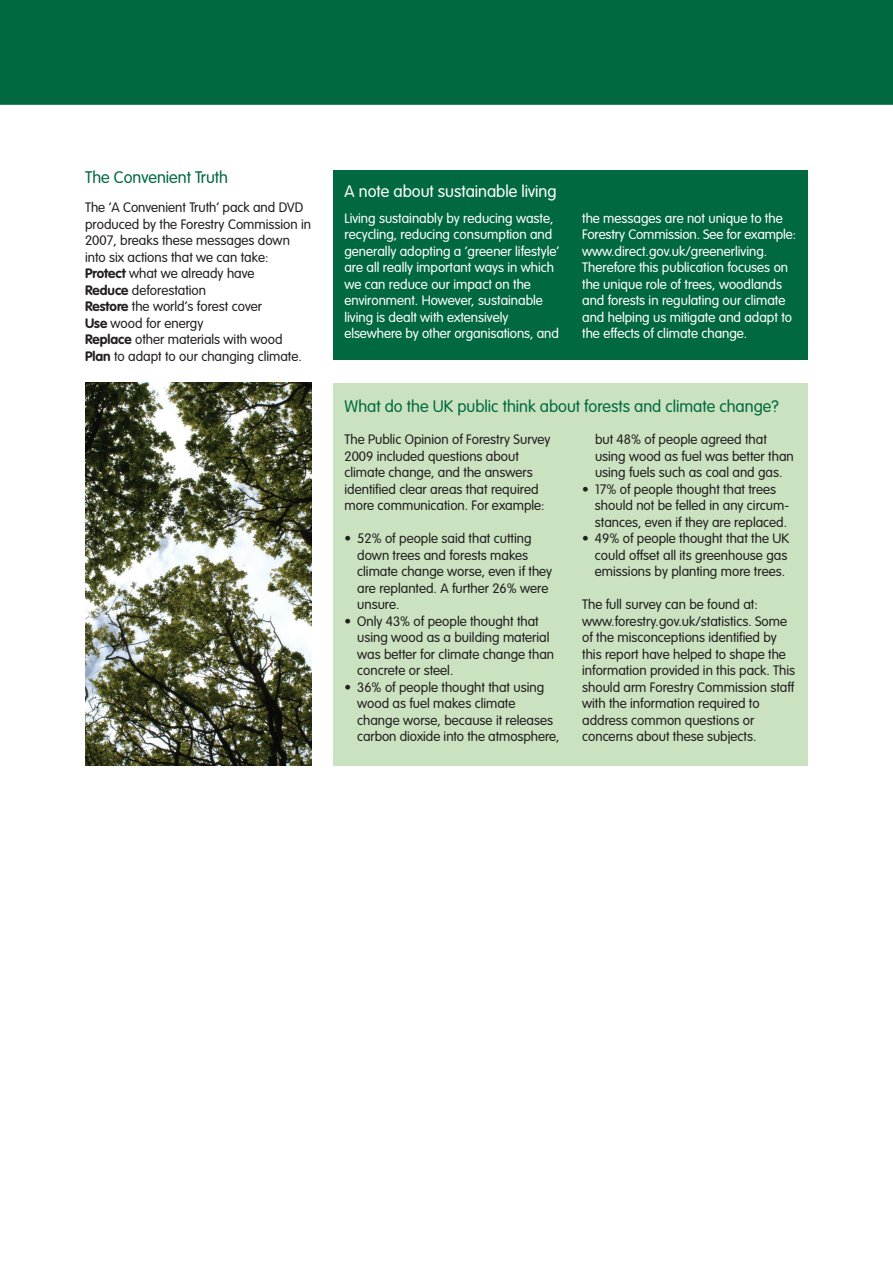
<style>
.page{position:relative;width:893px;height:1263px;background:#fff}
.page>*{position:absolute;margin:0;border:0;box-sizing:border-box;transform-origin:0 0}
.t1{font:300 16.5px "VAG Rounded";color:#00693f}
.t2{font:300 16.5px "VAG Rounded";color:#fff}
.t3{font:300 13.5px/16.5px "VAG Rounded";color:#231f20}
.t4{font:300 13.5px/16.5px "VAG Rounded";color:#fff}
.s1{font-weight:700}
</style>
<div class="page">
<div style="left:0;top:0;width:893px;height:106px;background:#00693f"></div>
<hr style="left:0;top:105px;width:893px;height:3px;background:#fff">
<div style="left:333px;top:383px;width:475px;height:382px;background:#cae2c0"></div>
<img style="left:85px;top:383px;width:226px;height:382px">
<div style="left:333px;top:170px;width:475px;height:189px;background:#00693f"></div>
<p class="t1" style="left:85px;top:170px;width:145px">The Convenient Truth</p>
<p class="t3" style="left:85px;top:200px;width:228px">The ‘A Convenient Truth’ pack and DVD produced by the Forestry Commission in<br>2007, breaks these messages down into six actions that we can take:<br><span class="s1">Protect</span> what we already have<br><span class="s1">Reduce</span> deforestation<br><span class="s1">Restore</span> the world’s forest cover<br><span class="s1">Use</span> wood for energy<br><span class="s1">Replace</span> other materials with wood<br><span class="s1">Plan</span> to adapt to our changing climate.</p>
<p class="t2" style="left:345px;top:184px;width:213px">A note about sustainable living</p>
<p class="t4" style="left:344px;top:211px;width:216px">Living sustainably by reducing waste, recycling, reducing consumption and generally adopting a ‘greener lifestyle’ are all really important ways in which we can reduce our impact on the environment. However, sustainable living is dealt with extensively elsewhere by other organisations, and</p>
<p class="t4" style="left:582px;top:211px;width:215px">the messages are not unique to the Forestry Commission. See for example: www.direct.gov.uk/greenerliving.<br>Therefore this publication focuses on the unique role of trees, woodlands and forests in regulating our climate and helping us mitigate and adapt to the effects of climate change.</p>
<p class="t1" style="left:345px;top:400px;width:436px">What do the UK public think about forests and climate change?</p>
<p class="t3" style="left:344px;top:432px;width:208px">The Public Opinion of Forestry Survey 2009 included questions about climate change, and the answers identified clear areas that required more communication. For example:</p>
<p class="t3" style="left:357px;top:531px;width:197px;text-indent:-13px">• 52% of people said that cutting down trees and forests makes climate change worse, even if they are replanted. A further 26% were unsure.</p>
<p class="t3" style="left:357px;top:614px;width:198px;text-indent:-13px">• Only 43% of people thought that using wood as a building material was better for climate change than concrete or steel.</p>
<p class="t3" style="left:357px;top:680px;width:204px;text-indent:-13px">• 36% of people thought that using wood as fuel makes climate change worse, because it releases carbon dioxide into the atmosphere,</p>
<p class="t3" style="left:595px;top:432px;width:200px">but 48% of people agreed that using wood as fuel was better than using fuels such as coal and gas.</p>
<p class="t3" style="left:595px;top:482px;width:196px;text-indent:-13px">• 17% of people thought that trees should not be felled in any circum&shy;stances, even if they are replaced.</p>
<p class="t3" style="left:595px;top:531px;width:196px;text-indent:-13px">• 49% of people thought that the UK could offset all its greenhouse gas emissions by planting more trees.</p>
<p class="t3" style="left:582px;top:597px;width:214px">The full survey can be found at: www.forestry.gov.uk/statistics. Some of the misconceptions identified by this report have helped to shape the information provided in this pack. This should arm Forestry Commission staff with the information required to address common questions or concerns about these subjects.</p>
</div>
